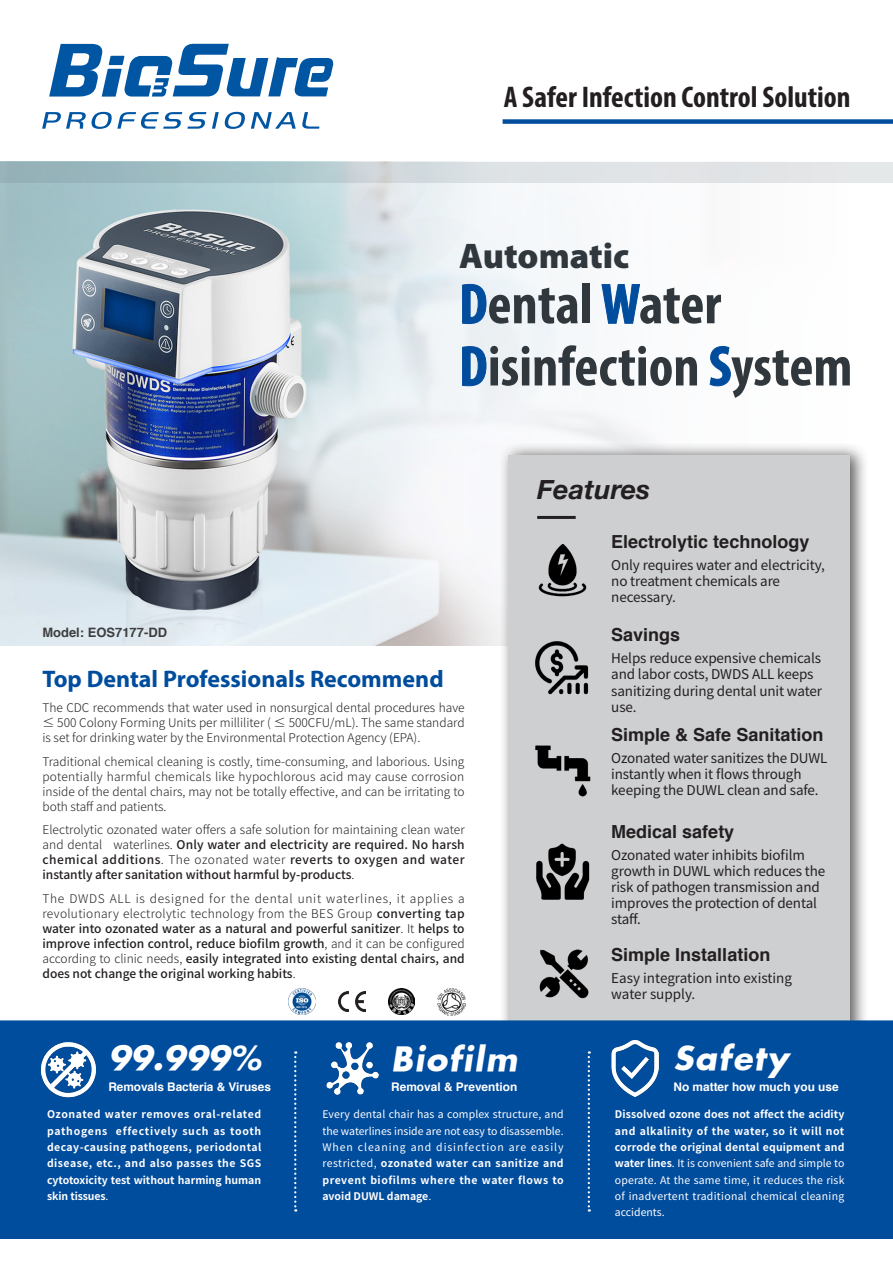
<style>
.page{position:relative;width:893px;height:1263px;background:#fff}
.page>*{position:absolute;margin:0;border:0;box-sizing:border-box;transform-origin:0 0}
.t1{font:700 condensed 57.45px "Myriad Pro";color:#30383e}
.t2{font:900 35.7px "Myriad Pro";color:#30383e}
.t3{font:italic 700 32.25px "Modern";letter-spacing:.05em;color:#fff}
.t4{font:700 condensed 30px "Myriad Pro";color:#231f20}
.t5{font:italic 700 27px "Helvetica Neue";color:#231f20}
.t6{font:700 24px "Myriad Hebrew";color:#004c9d}
.t7{font:700 18px "Helvetica";color:#231f20}
.t8{font:13.5px/16.2px "Noto Sans CJ Ktc";letter-spacing:-.01em;color:#231f20}
.t9{font:700 12.9px "Helvetica";color:#3e3e3f}
.t10{font:500 12px/15px "Noto Sans CJ Ktc";color:#231f20;text-align:justify}
.t11{font:300 12px/15px "Noto Sans CJ Ktc";color:#231f20;text-align:justify}
.t12{font:700 11.85px "Helvetica";color:#fff}
.t13{font:700 10.5px/16.4px "Noto Sans CJ Ktc";color:#fff;text-align:justify}
.t14{font:10.5px/16.4px "Noto Sans CJ Ktc";letter-spacing:.085em;color:#fff;text-align:justify}
.s1{color:#004c9d}
.s2{font-weight:300}
.s3{font-weight:400}
.s4{font-weight:700}
</style>
<div class="page">
<svg style="left:0;top:161px;width:652px;height:485px"></svg>
<img style="left:338px;top:992px;width:28px;height:19px">
<img style="left:388px;top:988px;width:27px;height:27px">
<img style="left:289px;top:988px;width:27px;height:27px">
<img style="left:437px;top:988px;width:28px;height:28px">
<svg style="left:212px;top:112px;width:7px;height:17px"></svg>
<svg style="left:225px;top:112px;width:20px;height:17px"></svg>
<svg style="left:251px;top:112px;width:45px;height:17px"></svg>
<svg style="left:42px;top:112px;width:164px;height:17px"></svg>
<svg style="left:49px;top:44px;width:284px;height:53px"></svg>
<svg style="left:302px;top:112px;width:17px;height:17px"></svg>
<div style="left:503px;top:119px;width:390px;height:5px;background:#004c9d"></div>
<svg style="left:0;top:162px;width:893px;height:21px;background:#c6d3d7"></svg>
<div style="left:498px;top:442px;width:371px;height:604px;background:#231f20;opacity:.75"></div>
<div style="left:508px;top:455px;width:342px;height:575px;background:#cecfd1"></div>
<hr style="left:537px;top:516px;width:39px;height:3px;background:#231f20">
<div style="left:0;top:1021px;width:893px;height:217px;background:#004c9d"></div>
<svg style="left:294px;top:1051px;width:2px;height:160px"></svg>
<svg style="left:588px;top:1051px;width:2px;height:160px"></svg>
<img style="left:38px;top:1039px;width:61px;height:61px">
<img style="left:611px;top:1035px;width:48px;height:68px">
<img style="left:320px;top:1036px;width:64px;height:64px">
<img style="left:535px;top:745px;width:56px;height:52px">
<img style="left:536px;top:843px;width:54px;height:57px">
<img style="left:538px;top:544px;width:49px;height:53px">
<img style="left:535px;top:641px;width:54px;height:54px">
<img style="left:539px;top:949px;width:50px;height:50px">
<p class="t4" style="left:504px;top:78px;width:348px">A Safer Infection Control Solution</p>
<p class="t2" style="left:459px;top:236px;width:172px">Automatic</p>
<p class="t1" style="left:459px;top:268px;width:263px"><span class="s1">D</span>ental <span class="s1">W</span>ater</p>
<p class="t1" style="left:459px;top:330px;width:395px"><span class="s1">D</span>isinfection <span class="s1">S</span>ystem</p>
<p class="t5" style="left:537px;top:473px;width:115px">Features</p>
<p class="t7" style="left:611px;top:530px;width:200px">Electrolytic technology</p>
<p class="t9" style="left:42px;top:625px;width:126px">Model: EOS7177-DD</p>
<p class="t6" style="left:43px;top:665px;width:403px">Top Dental Professionals Recommend</p>
<p class="t11" style="left:42px;top:700px;width:424px">The CDC recommends that water used in nonsurgical dental procedures have ≤ 500 Colony Forming Units per milliliter ( ≤ 500CFU/mL). The same standard is set for drinking water by the Environmental Protection Agency (EPA).</p>
<p class="t11" style="left:42px;top:754px;width:424px">Traditional chemical cleaning is costly, time-consuming, and laborious. Using potentially harmful chemicals like hypochlorous acid may cause corrosion inside of the dental chairs, may not be totally effective, and can be irritating to both staff and patients.</p>
<p class="t10" style="left:42px;top:822px;width:424px"><span class="s2">Electrolytic ozonated water offers a safe solution for maintaining clean water and dental waterlines.</span> Only water and electricity are required. No harsh chemical additions<span class="s2">. The ozonated water</span> reverts to oxygen and water instantly after sanitation without harmful by-products<span class="s2">.</span></p>
<p class="t10" style="left:42px;top:891px;width:424px"><span class="s2">The DWDS ALL is designed for the dental unit waterlines, it applies a revolutionary electrolytic technology from the BES Group</span> converting tap water into ozonated water as a natural and powerful sanitizer<span class="s2">. It</span> helps to improve infection control, reduce biofilm growth<span class="s2">, and it can be configured according to clinic needs,</span> easily integrated into existing dental chairs, and does not change the original working habits<span class="s2">.</span></p>
<p class="t8" style="left:611px;top:557px;width:215px">Only requires water and electricity, no treatment chemicals are necessary.</p>
<p class="t7" style="left:611px;top:624px;width:71px">Savings</p>
<p class="t8" style="left:611px;top:650px;width:212px">Helps reduce expensive chemicals and labor costs, DWDS ALL keeps sanitizing during dental unit water use.</p>
<p class="t7" style="left:611px;top:723px;width:214px">Simple &amp; Safe Sanitation</p>
<p class="t8" style="left:611px;top:750px;width:218px">Ozonated water sanitizes the DUWL instantly when it flows through keeping the DUWL clean and safe.</p>
<p class="t7" style="left:611px;top:820px;width:125px">Medical safety</p>
<p class="t8" style="left:611px;top:847px;width:216px">Ozonated water inhibits biofilm growth in DUWL which reduces the risk of pathogen transmission and improves the protection of dental staff.</p>
<p class="t7" style="left:611px;top:943px;width:161px">Simple Installation</p>
<p class="t8" style="left:611px;top:970px;width:182px">Easy integration into existing water supply.</p>
<p class="t3" style="left:108px;top:1042px;width:154px">99.999%</p>
<p class="t12" style="left:108px;top:1080px;width:164px">Removals Bacteria &amp; Viruses</p>
<p class="t3" style="left:391px;top:1042px;width:128px">Biofilm</p>
<p class="t3" style="left:673px;top:1042px;width:116px">Safety</p>
<p class="t12" style="left:391px;top:1079px;width:128px">Removal &amp; Prevention</p>
<p class="t12" style="left:673px;top:1080px;width:167px">No matter how much you use</p>
<p class="t13" style="left:47px;top:1106px;width:216px">Ozonated water removes oral-related pathogens effectively such as tooth decay-causing pathogens, periodontal disease, etc., and also passes the SGS cytotoxicity test without harming human skin tissues<span class="s3">.</span></p>
<p class="t14" style="left:322px;top:1106px;width:243px">Every dental chair has a complex structure, and the waterlines inside are not easy to disassemble.<br>When cleaning and disinfection are easily restricted, <span class="s4">ozonated water can sanitize and prevent biofilms where the water flows to avoid DUWL damage</span>.</p>
<p class="t13" style="left:615px;top:1106px;width:231px">Dissolved ozone does not affect the acidity and alkalinity of the water, so it will not corrode the original dental equipment and water lines<span class="s3">. It is convenient safe and simple to operate. At the same time, it reduces the risk of inadvertent traditional chemical cleaning accidents.</span></p>
</div>
